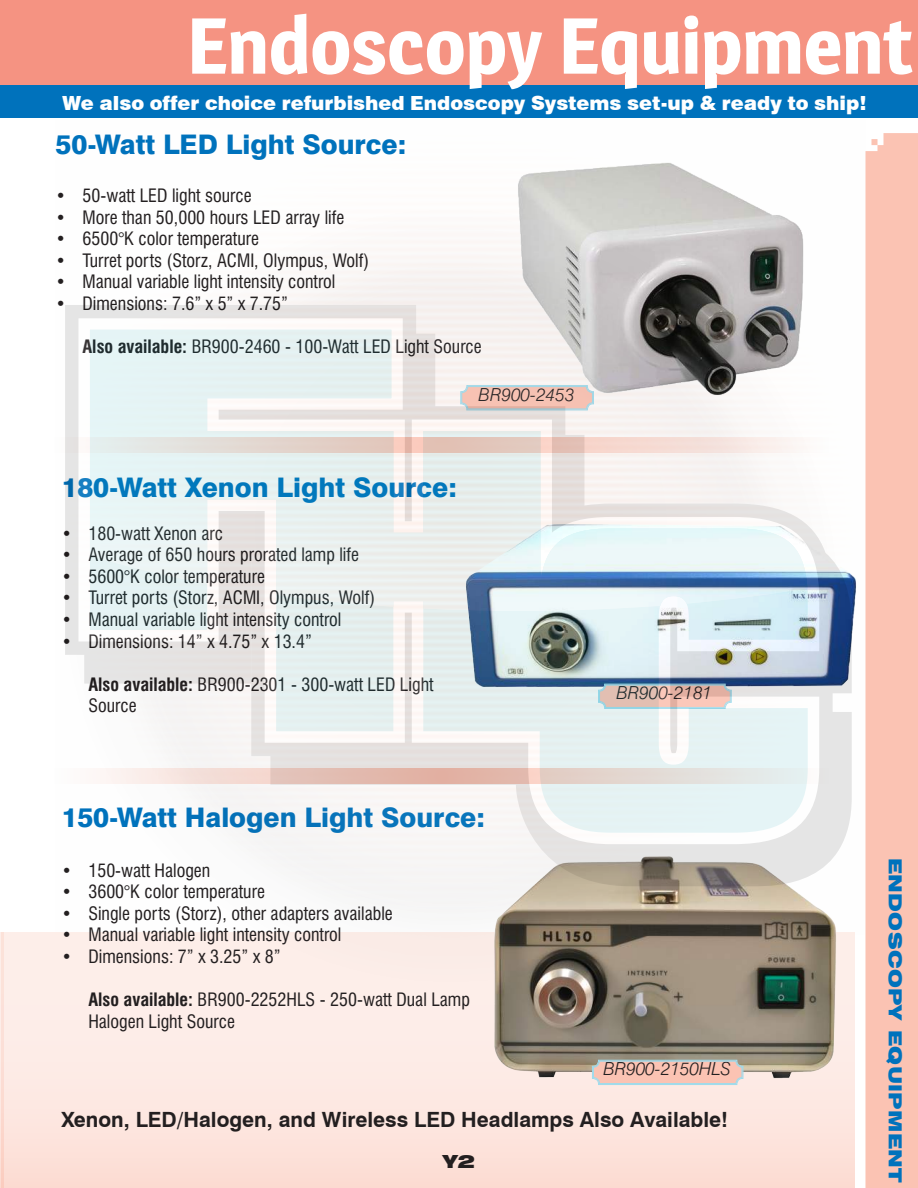
<style>
.page{position:relative;width:918px;height:1188px;background:#fff}
.page>*{position:absolute;margin:0;border:0;box-sizing:border-box;transform-origin:0 0}
.t1{font:700 78px "Magra";color:#fff}
.t2{font:800 27px "Swiss 721 BT";color:#0072bc}
.t3{font:700 21px "Swiss 721 BT";color:#231f20}
.t4{font:900 19.5px "Swiss 721 BT";color:#fff}
.t5{font:condensed 18px/21.6px "Swiss 721 BT";color:#231f20}
.t6{font:italic 300 18px "Swiss 721 BT";color:#231f20}
.t7{font:900 expanded 18px "Swiss 721 BT";letter-spacing:.025em;color:#0072bc}
.t8{font:900 expanded 18px "Swiss 721 BT";color:#231f20}
.s1{font-weight:700}
</style>
<div class="page">
<svg style="left:0;top:1010px;width:2px;height:178px"></svg>
<hr style="left:0;top:0;width:3px;height:112px;background:#f59382">
<div style="left:3px;top:0;width:915px;height:112px;background:#f59382"></div>
<div style="left:0;top:85px;width:918px;height:33px;background:#0072bc"></div>
<div style="left:866px;top:133px;width:52px;height:1055px;background:#fbc3b3"></div>
<div style="left:2px;top:932px;width:853px;height:256px;background:linear-gradient(to right,#fde8e2,#fde3dc)"></div>
<img style="left:521px;top:163px;width:179px;height:15px">
<img style="left:494px;top:1010px;width:342px;height:70px">
<svg style="left:592px;top:1060px;width:151px;height:25px;background:#efc4b8"></svg>
<div style="left:593px;top:1061px;width:149px;height:23px;border:1px solid #9fdbec;border-radius:6px"></div>
<img style="left:0;top:178px;width:918px;height:832px">
<svg style="left:65px;top:305px;width:787px;height:581px"></svg>
<svg style="left:78px;top:318px;width:741px;height:526px"></svg>
<svg style="left:90px;top:330px;width:718px;height:503px"></svg>
<svg style="left:90px;top:330px;width:717px;height:281px"></svg>
<h1 class="t1" style="left:187px;top:-2px;width:727px">Endoscopy Equipment</h1>
<p class="t4" style="left:62px;top:91px;width:806px">We also offer choice refurbished Endoscopy Systems set-up &amp; ready to ship!</p>
<h2 class="t2" style="left:55px;top:128px;width:352px">50-Watt LED Light Source:</h2>
<p class="t5" style="left:55px;top:185px;width:198px">• 50-watt LED light source</p>
<p class="t5" style="left:55px;top:206px;width:291px">• More than 50,000 hours LED array life</p>
<p class="t5" style="left:55px;top:228px;width:205px">• 6500°K color temperature</p>
<p class="t5" style="left:55px;top:249px;width:315px">• Turret ports (Storz, ACMI, Olympus, Wolf)</p>
<p class="t5" style="left:55px;top:271px;width:282px">• Manual variable light intensity control</p>
<p class="t5" style="left:55px;top:293px;width:234px">• Dimensions: 7.6” x 5” x 7.75”</p>
<p class="t5" style="left:82px;top:336px;width:401px"><span class="s1">Also available:</span> BR900-2460 - 100-Watt LED Light Source</p>
<p class="t6" style="left:479px;top:383px;width:97px">BR900-2453</p>
<h2 class="t2" style="left:61px;top:471px;width:397px">180-Watt Xenon Light Source:</h2>
<p class="t5" style="left:61px;top:522px;width:163px">• 180-watt Xenon arc</p>
<p class="t5" style="left:61px;top:544px;width:299px">• Average of 650 hours prorated lamp life</p>
<p class="t5" style="left:61px;top:565px;width:205px">• 5600°K color temperature</p>
<p class="t5" style="left:61px;top:587px;width:315px">• Turret ports (Storz, ACMI, Olympus, Wolf)</p>
<p class="t5" style="left:61px;top:609px;width:282px">• Manual variable light intensity control</p>
<p class="t5" style="left:61px;top:630px;width:252px">• Dimensions: 14” x 4.75” x 13.4”</p>
<p class="t5" style="left:88px;top:673px;width:347px"><span class="s1">Also available:</span> BR900-2301 - 300-watt LED Light<br>Source</p>
<h2 class="t2" style="left:61px;top:801px;width:425px">150-Watt Halogen Light Source:</h2>
<p class="t5" style="left:61px;top:859px;width:150px">• 150-watt Halogen</p>
<p class="t5" style="left:61px;top:881px;width:205px">• 3600°K color temperature</p>
<p class="t5" style="left:61px;top:902px;width:333px">• Single ports (Storz), other adapters available</p>
<p class="t5" style="left:61px;top:924px;width:282px">• Manual variable light intensity control</p>
<p class="t5" style="left:61px;top:946px;width:221px">• Dimensions: 7” x 3.25” x 8”</p>
<p class="t5" style="left:88px;top:989px;width:383px"><span class="s1">Also available:</span> BR900-2252HLS - 250-watt Dual Lamp<br>Halogen Light Source</p>
<p class="t6" style="left:616px;top:682px;width:97px">BR900-2181</p>
<p class="t6" style="left:603px;top:1058px;width:129px">BR900-2150HLS</p>
<p class="t3" style="left:61px;top:1106px;width:668px">Xenon, LED/Halogen, and Wireless LED Headlamps Also Available!</p>
<p class="t8" style="left:443px;top:1151px;width:34px">Y2</p>
<p class="t7" style="left:906px;top:858px;width:327px;rotate:90deg">ENDOSCOPY EQUIPMENT</p>
</div>
